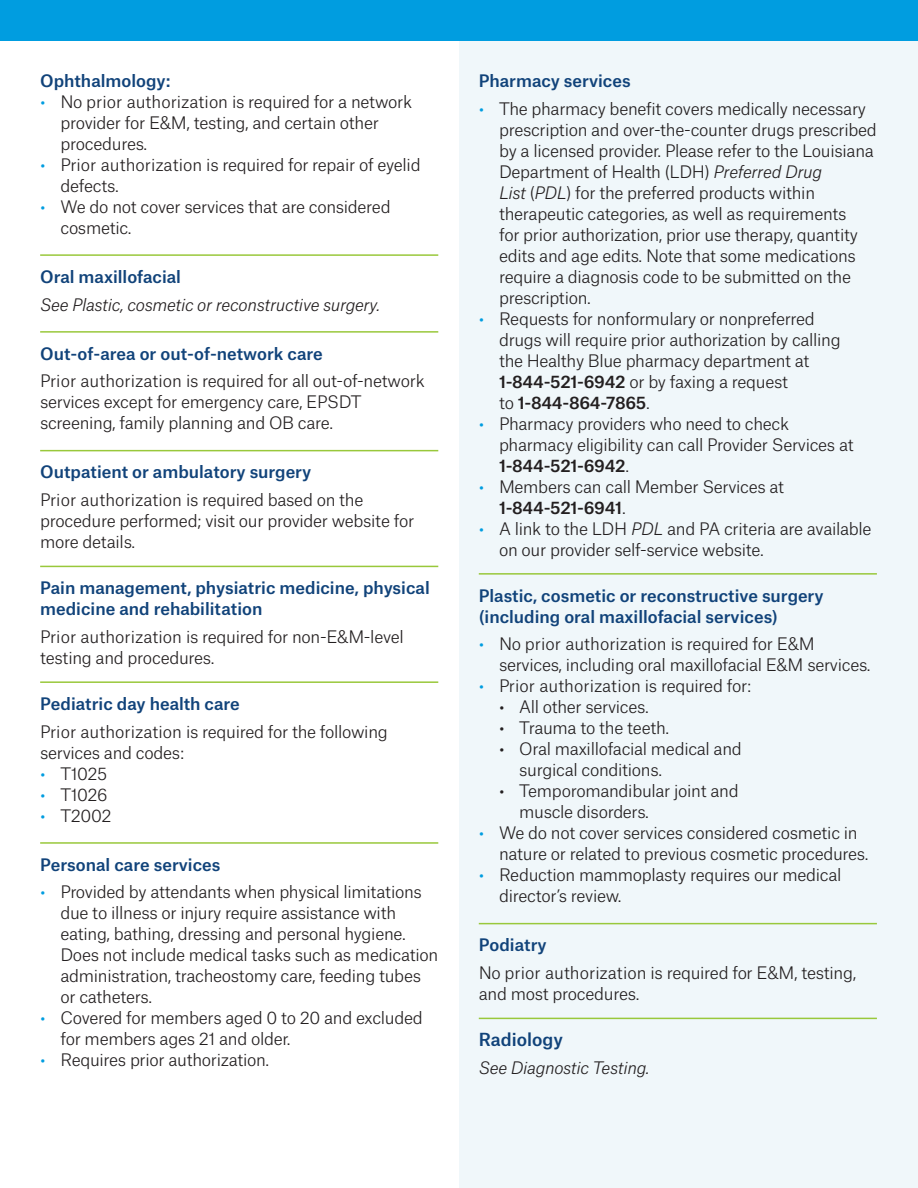
<style>
.page{position:relative;width:918px;height:1188px;background:#fff}
.page>*{position:absolute;margin:0;border:0;box-sizing:border-box;transform-origin:0 0}
.blue_header_with_lin{font:500 17.25px "Atlas Grotesk";color:#11437a}
.HBLA_Body_Text_12_14{font:300 16.5px/21px "Atlas Grotesk";letter-spacing:-.02em;color:#231f20}
.blue_header_with_lin-2{font:500 16.5px/21px "Atlas Grotesk";color:#11437a}
.HBLA_Body_Text_12_14-2{font:italic 300 16.5px "Atlas Grotesk";letter-spacing:-.02em;color:#231f20}
.s1{color:#009de0}
.s2{font-style:italic}
.s3{font-weight:500}
</style>
<div class="page">
<div style="left:460px;top:0;width:458px;height:1188px;background:#f0f7fa"></div>
<hr style="left:40px;top:254px;width:398px;height:2px;background:#99c83b">
<hr style="left:40px;top:331px;width:398px;height:2px;background:#99c83b">
<hr style="left:40px;top:450px;width:398px;height:1px;background:#99c83b">
<hr style="left:40px;top:566px;width:398px;height:1px;background:#99c83b">
<hr style="left:40px;top:681px;width:398px;height:2px;background:#99c83b">
<hr style="left:40px;top:842px;width:398px;height:2px;background:#99c83b">
<hr style="left:479px;top:573px;width:398px;height:2px;background:#99c83b">
<hr style="left:479px;top:923px;width:398px;height:1px;background:#99c83b">
<hr style="left:479px;top:1018px;width:398px;height:1px;background:#99c83b">
<div style="left:0;top:0;width:918px;height:40px;background:#009de0"></div>
<p class="blue_header_with_lin-2" style="left:40px;top:68px;width:132px">Ophthalmology:</p>
<p class="HBLA_Body_Text_12_14" style="left:60px;top:89px;width:353px;text-indent:-20px"><span class="s1">•</span> No prior authorization is required for a network provider for E&amp;M, testing, and certain other procedures.</p>
<p class="HBLA_Body_Text_12_14" style="left:60px;top:152px;width:362px;text-indent:-20px"><span class="s1">•</span> Prior authorization is required for repair of eyelid defects.</p>
<p class="HBLA_Body_Text_12_14" style="left:60px;top:194px;width:332px;text-indent:-20px"><span class="s1">•</span> We do not cover services that are considered cosmetic.</p>
<p class="blue_header_with_lin-2" style="left:40px;top:264px;width:142px">Oral maxillofacial</p>
<p class="HBLA_Body_Text_12_14-2" style="left:40px;top:291px;width:341px">See Plastic, cosmetic or reconstructive surgery.</p>
<p class="blue_header_with_lin-2" style="left:40px;top:341px;width:284px">Out-of-area or out-of-network care</p>
<p class="HBLA_Body_Text_12_14" style="left:40px;top:369px;width:386px">Prior authorization is required for all out-of-network services except for emergency care, EPSDT screening, family planning and OB care.</p>
<p class="blue_header_with_lin-2" style="left:40px;top:460px;width:272px">Outpatient or ambulatory surgery</p>
<p class="HBLA_Body_Text_12_14" style="left:40px;top:488px;width:376px">Prior authorization is required based on the procedure performed; visit our provider website for more details.</p>
<p class="blue_header_with_lin-2" style="left:40px;top:576px;width:391px">Pain management, physiatric medicine, physical medicine and rehabilitation</p>
<p class="HBLA_Body_Text_12_14" style="left:40px;top:625px;width:365px">Prior authorization is required for non-E&amp;M-level testing and procedures.</p>
<p class="blue_header_with_lin-2" style="left:40px;top:691px;width:201px">Pediatric day health care</p>
<p class="HBLA_Body_Text_12_14" style="left:40px;top:719px;width:349px">Prior authorization is required for the following services and codes:</p>
<p class="HBLA_Body_Text_12_14" style="left:40px;top:761px;width:69px"><span class="s1">•</span> T1025</p>
<p class="HBLA_Body_Text_12_14" style="left:40px;top:782px;width:69px"><span class="s1">•</span> T1026</p>
<p class="HBLA_Body_Text_12_14" style="left:40px;top:803px;width:73px"><span class="s1">•</span> T2002</p>
<p class="blue_header_with_lin-2" style="left:40px;top:852px;width:182px">Personal care services</p>
<p class="HBLA_Body_Text_12_14" style="left:60px;top:880px;width:379px;text-indent:-20px"><span class="s1">•</span> Provided by attendants when physical limitations due to illness or injury require assistance with eating, bathing, dressing and personal hygiene.<br>Does not include medical tasks such as medication administration, tracheostomy care, feeding tubes or catheters.</p>
<p class="HBLA_Body_Text_12_14" style="left:60px;top:1006px;width:364px;text-indent:-20px"><span class="s1">•</span> Covered for members aged 0 to 20 and excluded for members ages 21 and older.</p>
<p class="HBLA_Body_Text_12_14" style="left:40px;top:1048px;width:231px"><span class="s1">•</span> Requires prior authorization.</p>
<p class="blue_header_with_lin-2" style="left:479px;top:68px;width:153px">Pharmacy services</p>
<p class="HBLA_Body_Text_12_14" style="left:499px;top:96px;width:379px;text-indent:-20px"><span class="s1">•</span> The pharmacy benefit covers medically necessary prescription and over-the-counter drugs prescribed by a licensed provider. Please refer to the Louisiana Department of Health (LDH) <span class="s2">Preferred Drug<br>List</span> (<span class="s2">PDL</span>) for the preferred products within therapeutic categories, as well as requirements<br>for prior authorization, prior use therapy, quantity edits and age edits. Note that some medications require a diagnosis code to be submitted on the prescription.</p>
<p class="HBLA_Body_Text_12_14" style="left:499px;top:306px;width:343px;text-indent:-20px"><span class="s1">•</span> Requests for nonformulary or nonpreferred drugs will require prior authorization by calling the Healthy Blue pharmacy department at <span class="s3">1-844-521-6942</span> or by faxing a request<br>to <span class="s3">1-844-864-7865</span>.</p>
<p class="HBLA_Body_Text_12_14" style="left:499px;top:411px;width:356px;text-indent:-20px"><span class="s1">•</span> Pharmacy providers who need to check pharmacy eligibility can call Provider Services at<br><span class="s3">1-844-521-6942</span>.</p>
<p class="HBLA_Body_Text_12_14" style="left:499px;top:474px;width:287px;text-indent:-20px"><span class="s1">•</span> Members can call Member Services at<br><span class="s3">1-844-521-6941</span>.</p>
<p class="HBLA_Body_Text_12_14" style="left:499px;top:516px;width:374px;text-indent:-20px"><span class="s1">•</span> A link to the LDH <span class="s2">PDL</span> and PA criteria are available on our provider self-service website.</p>
<p class="blue_header_with_lin-2" style="left:479px;top:583px;width:346px">Plastic, cosmetic or reconstructive surgery (including oral maxillofacial services)</p>
<p class="HBLA_Body_Text_12_14" style="left:499px;top:632px;width:373px;text-indent:-20px"><span class="s1">•</span> No prior authorization is required for E&amp;M services, including oral maxillofacial E&amp;M services.</p>
<p class="HBLA_Body_Text_12_14" style="left:479px;top:674px;width:274px"><span class="s1">•</span> Prior authorization is required for:</p>
<p class="HBLA_Body_Text_12_14" style="left:499px;top:695px;width:151px">• All other services.</p>
<p class="HBLA_Body_Text_12_14" style="left:499px;top:716px;width:172px">• Trauma to the teeth.</p>
<p class="HBLA_Body_Text_12_14" style="left:519px;top:737px;width:224px;text-indent:-20px">• Oral maxillofacial medical and surgical conditions.</p>
<p class="HBLA_Body_Text_12_14" style="left:519px;top:779px;width:221px;text-indent:-20px">• Temporomandibular joint and muscle disorders.</p>
<p class="HBLA_Body_Text_12_14" style="left:499px;top:821px;width:371px;text-indent:-20px"><span class="s1">•</span> We do not cover services considered cosmetic in nature or related to previous cosmetic procedures.</p>
<p class="HBLA_Body_Text_12_14" style="left:499px;top:863px;width:344px;text-indent:-20px"><span class="s1">•</span> Reduction mammoplasty requires our medical director’s review.</p>
<p class="blue_header_with_lin-2" style="left:479px;top:933px;width:69px">Podiatry</p>
<p class="HBLA_Body_Text_12_14" style="left:479px;top:961px;width:379px">No prior authorization is required for E&amp;M, testing, and most procedures.</p>
<p class="blue_header_with_lin" style="left:479px;top:1025px;width:86px">Radiology</p>
<p class="HBLA_Body_Text_12_14-2" style="left:479px;top:1055px;width:172px">See Diagnostic Testing.</p>
</div>
